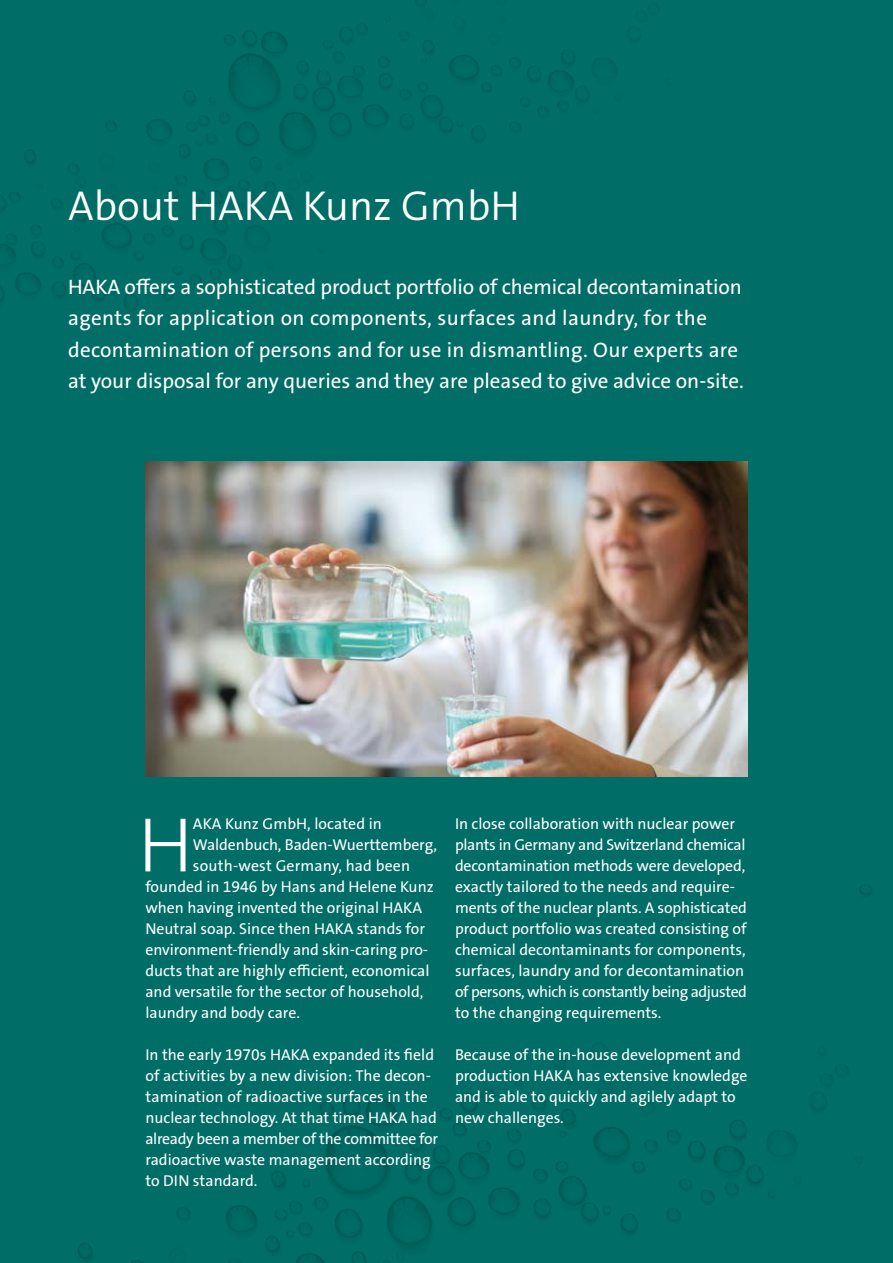
<style>
.page{position:relative;width:893px;height:1263px;background:#006d67}
.page>*{position:absolute;margin:0;border:0;box-sizing:border-box;transform-origin:0 0}
.t1{font:78px "The Sans LP3 Lig";color:#fff}
.t2{font:42px "The Sans LP4 Se Lig";color:#fff}
.t3{font:21px/31.5px "The Sans LP5 Plain";color:#fff}
.t4{font:15.75px/21px "The Sans LP5 Plain";color:#fff}
</style>
<div class="page">
<img style="left:78px;top:1055px;width:769px;height:208px">
<img style="left:145px;top:462px;width:602px;height:315px">
<h2 class="t2" style="left:68px;top:179px;width:453px">About HAKA Kunz GmbH</h2>
<p class="t3" style="left:68px;top:271px;width:677px">HAKA offers a sophisticated product portfolio of chemical decontamination agents for application on components, surfaces and laundry, for the decontamination of persons and for use in dismantling. Our experts are at your disposal for any queries and they are pleased to give advice on-site.</p>
<h1 class="t1" style="left:138px;top:795px;width:57px">H</h1>
<p class="t4" style="left:193px;top:814px;width:190px">AKA Kunz GmbH, located in</p>
<p class="t4" style="left:193px;top:835px;width:245px">Waldenbuch, Baden-Wuerttemberg,</p>
<p class="t4" style="left:193px;top:856px;width:219px">south-west Germany, had been</p>
<p class="t4" style="left:145px;top:877px;width:290px">founded in 1946 by Hans and Helene Kunz</p>
<p class="t4" style="left:145px;top:898px;width:278px">when having invented the original HAKA</p>
<p class="t4" style="left:145px;top:919px;width:281px">Neutral soap. Since then HAKA stands for</p>
<p class="t4" style="left:145px;top:940px;width:283px">environment-friendly and skin-caring pro-</p>
<p class="t4" style="left:145px;top:961px;width:286px">ducts that are highly efficient, economical</p>
<p class="t4" style="left:145px;top:982px;width:279px">and versatile for the sector of household,</p>
<p class="t4" style="left:145px;top:1003px;width:156px">laundry and body care.</p>
<p class="t4" style="left:145px;top:1045px;width:294px">In the early 1970s HAKA expanded its field of activities by a new division: The decon&shy;tamination of radioactive surfaces in the nuclear technology. At that time HAKA had already been a member of the committee for radioactive waste management according to DIN standard.</p>
<p class="t4" style="left:455px;top:814px;width:294px">In close collaboration with nuclear power plants in Germany and Switzerland chemical decontamination methods were developed, exactly tailored to the needs and require&shy;ments of the nuclear plants. A sophisticated product portfolio was created consisting of chemical decontaminants for components, surfaces, laundry and for decontamination of persons, which is constantly being adjusted to the changing requirements.</p>
<p class="t4" style="left:455px;top:1044px;width:294px">Because of the in-house development and production HAKA has extensive knowledge and is able to quickly and agilely adapt to new challenges.</p>
</div>
